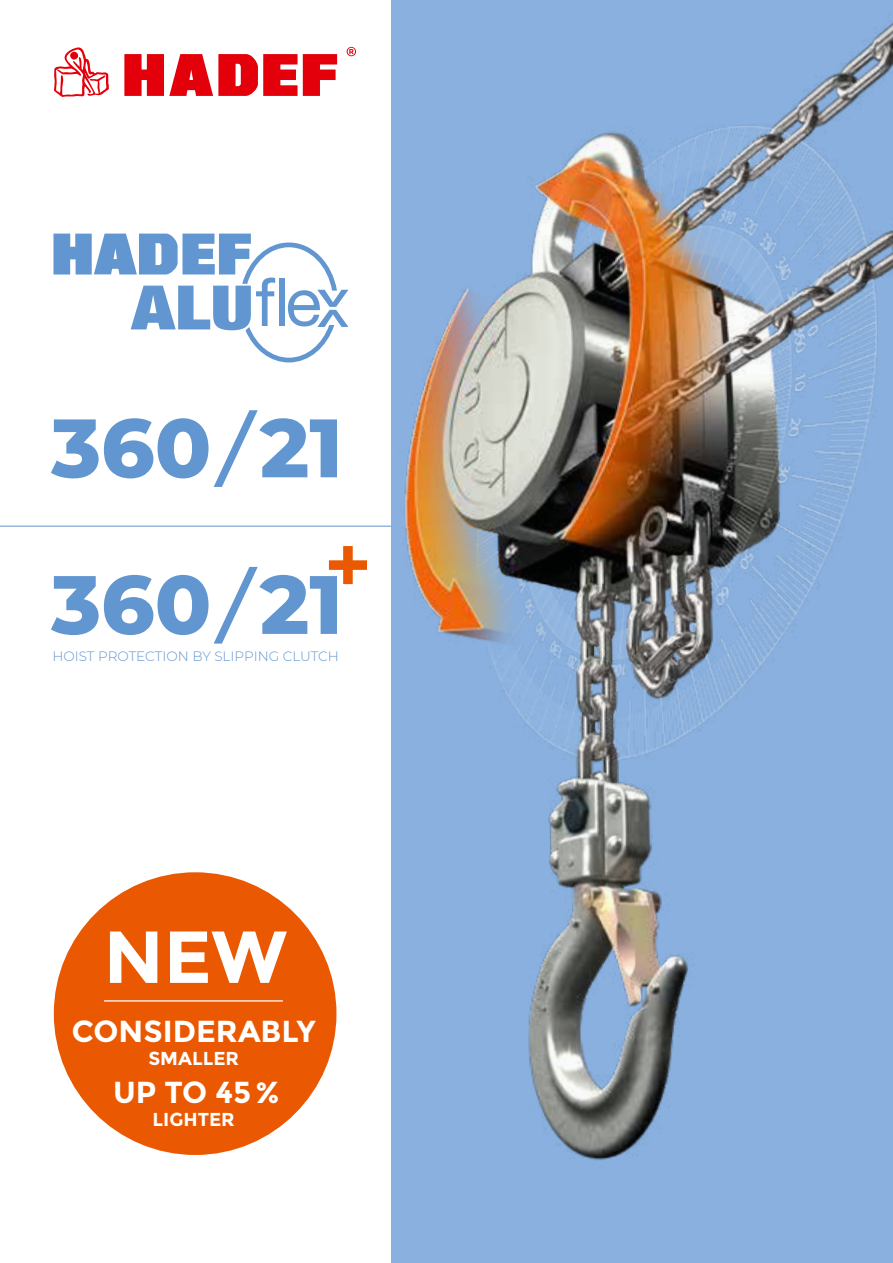
<style>
.page{position:relative;width:893px;height:1263px;background:#fff}
.page>*{position:absolute;margin:0;border:0;box-sizing:border-box;transform-origin:0 0}
.t1{font:800 82.65px/156.6px "Montserrat";color:#6296d0}
.t2{font:700 73.5px "Montserrat";color:#fff}
.t3{font:700 30.3px "Montserrat";color:#fff}
.t4{font:700 18.75px "Montserrat";color:#fff}
.t5{font:300 13.5px "Montserrat";color:#6296d0}
.s1{font-weight:400}
</style>
<div class="page">
<div style="left:391px;top:0;width:502px;height:1263px;background:#89b0de"></div>
<img style="left:365px;top:22px;width:528px;height:1138px">
<svg style="left:54px;top:47px;width:55px;height:50px"></svg>
<div style="left:70px;top:52px;width:8px;height:8px;background:#e3000b;border-radius:50%"></div>
<svg style="left:347px;top:47px;width:9px;height:9px"></svg>
<svg style="left:124px;top:54px;width:213px;height:42px"></svg>
<div style="left:54px;top:872px;width:282px;height:283px;background:#ea5901;border-radius:50%"></div>
<hr style="left:104px;top:1000px;width:178px;height:1px;background:#fff">
<svg style="left:53px;top:234px;width:295px;height:128px"></svg>
<svg style="left:328px;top:544px;width:41px;height:42px"></svg>
<hr style="left:0;top:526px;width:391px;height:1px;background:#6296d0">
<h1 class="t1" style="left:51px;top:365px;width:293px">360<span class="s1">/</span>21<br>360<span class="s1">/</span>21</h1>
<p class="t5" style="left:52px;top:647px;width:288px">HOIST PROTECTION BY SLIPPING CLUTCH</p>
<h2 class="t2" style="left:104px;top:913px;width:185px">NEW</h2>
<h3 class="t3" style="left:72px;top:1013px;width:245px">CONSIDERABLY</h3>
<h3 class="t4" style="left:148px;top:1047px;width:92px">SMALLER</h3>
<h3 class="t3" style="left:113px;top:1074px;width:168px">UP TO 45%</h3>
<h3 class="t4" style="left:153px;top:1108px;width:84px">LIGHTER</h3>
</div>
